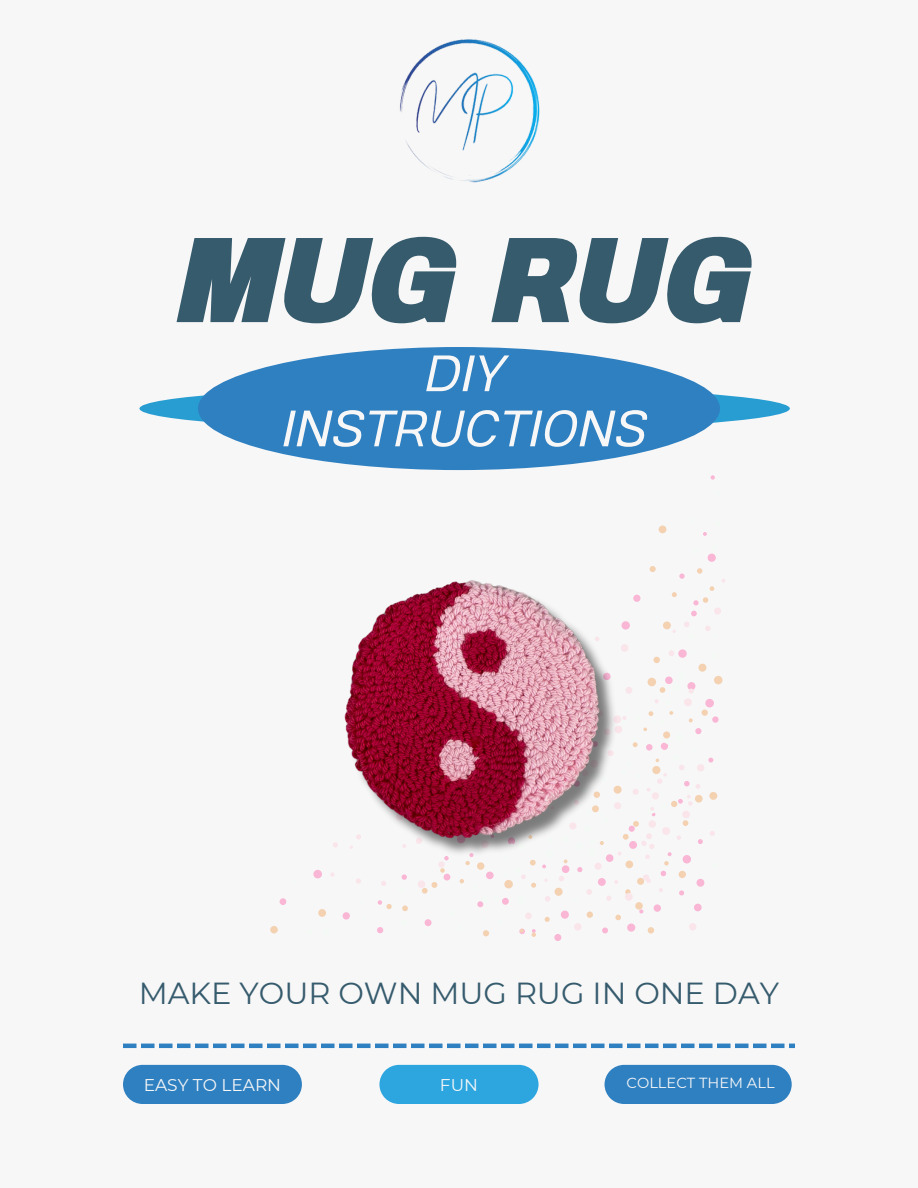
<style>
.page{position:relative;width:918px;height:1188px;background:#f7f7f7}
.page>*{position:absolute;margin:0;border:0;box-sizing:border-box;transform-origin:0 0}
.t1{font:italic 900 120.15px "Prachason Neue";color:#365b6d}
.t2{font:italic 51px/55.2px "Prachason Neue";letter-spacing:.005em;color:#f7f7f7;text-align:center}
.t3{font:30.45px "Montserrat";color:#365b6d}
.t4{font:16.95px "Montserrat";color:#f7f7f7}
.t5{font:14.7px "Montserrat";color:#f7f7f7}
</style>
<div class="page">
<div style="left:139px;top:387px;width:651px;height:43px;background:#289dd2;border-radius:50%"></div>
<div style="left:198px;top:347px;width:522px;height:123px;background:#2f80c1;border-radius:50%"></div>
<svg style="left:123px;top:1044px;width:672px;height:4px"></svg>
<div style="left:123px;top:1065px;width:179px;height:39px;background:#2f80c1"></div>
<div style="left:605px;top:1065px;width:187px;height:39px;background:#2f80c1"></div>
<div style="left:379px;top:1065px;width:160px;height:39px;background:#2da6e0"></div>
<img style="left:400px;top:39px;width:140px;height:144px">
<img style="left:344px;top:431px;width:358px;height:510px">
<h1 class="t1" style="left:178px;top:226px;width:576px">MUG RUG</h1>
<h2 class="t2" style="left:282px;top:348px;width:367px">DIY<br>INSTRUCTIONS</h2>
<p class="t3" style="left:139px;top:975px;width:642px">MAKE YOUR OWN MUG RUG IN ONE DAY</p>
<h3 class="t4" style="left:144px;top:1075px;width:139px">EASY TO LEARN</h3>
<h4 class="t4" style="left:440px;top:1075px;width:40px">FUN</h4>
<h4 class="t5" style="left:627px;top:1073px;width:150px">COLLECT THEM ALL</h4>
</div>
